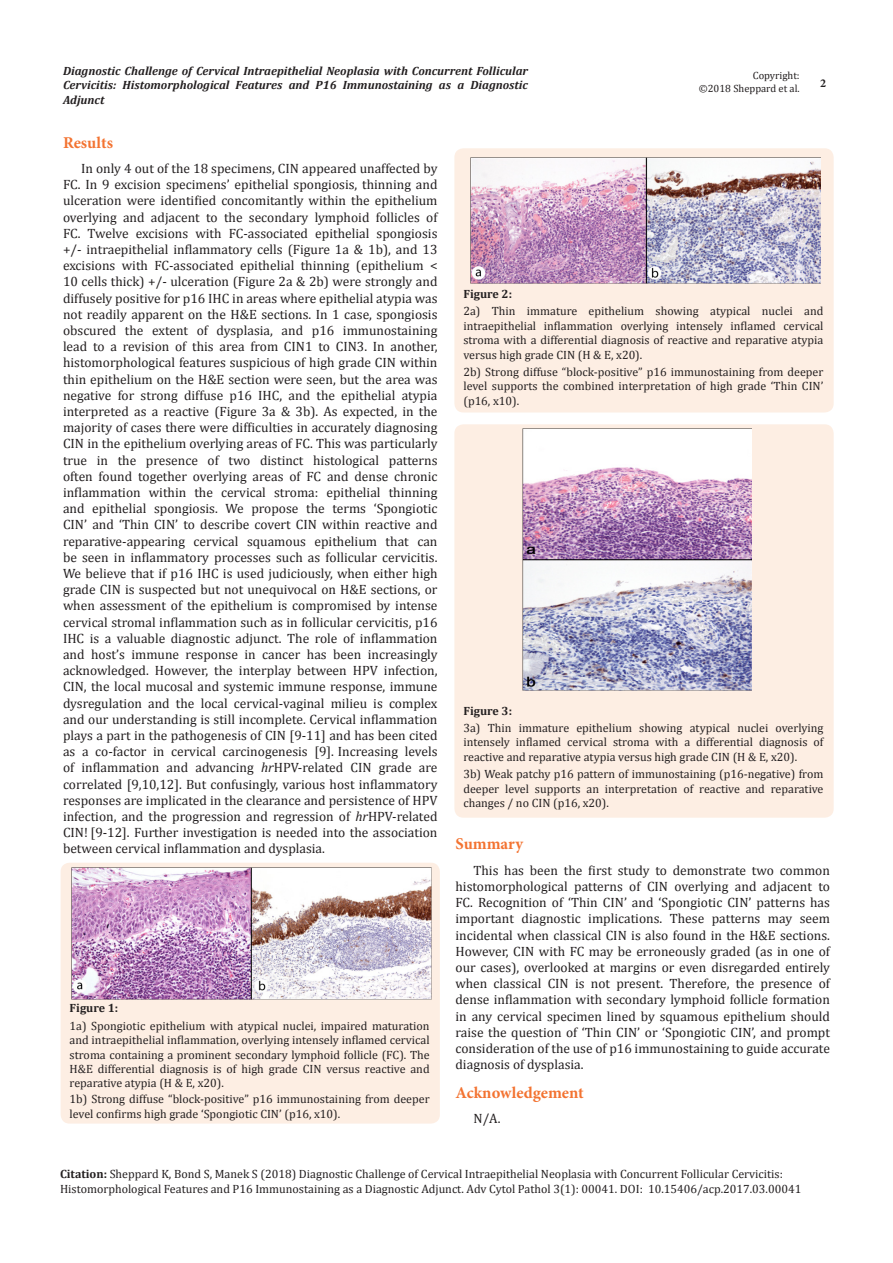
<style>
.page{position:relative;width:893px;height:1263px;background:#fff}
.page>*{position:absolute;margin:0;border:0;box-sizing:border-box;transform-origin:0 0}
.List_Paragraph{font:700 16.5px "Minion Pro";color:#f37331}
.t1{font:13.5px/16.2px "Cambria";color:#231f20;text-align:justify}
.Citation{font:12px/14.4px "Cambria";color:#231f20;text-align:justify}
.t2{font:italic 700 12px/14.4px "Cambria";color:#231f20;text-align:justify}
.t3{font:700 12px "Cambria";color:#231f20}
.t4{font:700 12px "Minion Pro";color:#231f20}
.t5{font:10.5px/12.6px "Cambria";color:#231f20;text-align:right}
.s1{font-style:italic}
.s2{font-weight:700}
</style>
<div class="page">
<div style="left:61px;top:863px;width:379px;height:260px;background:#fdeee3;border-radius:9px"></div>
<img style="left:72px;top:868px;width:359px;height:131px">
<div style="left:454px;top:148px;width:380px;height:264px;background:#fdeee3;border-radius:9px"></div>
<img style="left:470px;top:157px;width:351px;height:126px">
<div style="left:454px;top:424px;width:380px;height:394px;background:#fdeee3;border-radius:9px"></div>
<img style="left:523px;top:429px;width:229px;height:261px">
<p class="t2" style="left:63px;top:63px;width:467px">Diagnostic Challenge of Cervical Intraepithelial Neoplasia with Concurrent Follicular Cervicitis: Histomorphological Features and P16 Immunostaining as a Diagnostic Adjunct</p>
<p class="t5" style="left:699px;top:69px;width:102px">Copyright:<br>©2018 Sheppard et al.</p>
<p class="t4" style="left:820px;top:75px;width:7px">2</p>
<p class="List_Paragraph" style="left:63px;top:131px;width:51px">Results</p>
<p class="t1" style="left:63px;top:160px;width:376px;text-indent:18px">In only 4 out of the 18 specimens, CIN appeared unaffected by FC. In 9 excision specimens’ epithelial spongiosis, thinning and ulceration were identified concomitantly within the epithelium overlying and adjacent to the secondary lymphoid follicles of FC. Twelve excisions with FC-associated epithelial spongiosis +/- intraepithelial inflammatory cells (Figure 1a &amp; 1b), and 13 excisions with FC-associated epithelial thinning (epithelium &lt; 10 cells thick) +/- ulceration (Figure 2a &amp; 2b) were strongly and diffusely positive for p16 IHC in areas where epithelial atypia was not readily apparent on the H&amp;E sections. In 1 case, spongiosis obscured the extent of dysplasia, and p16 immunostaining lead to a revision of this area from CIN1 to CIN3. In another, histomorphological features suspicious of high grade CIN within thin epithelium on the H&amp;E section were seen, but the area was negative for strong diffuse p16 IHC, and the epithelial atypia interpreted as a reactive (Figure 3a &amp; 3b). As expected, in the majority of cases there were difficulties in accurately diagnosing CIN in the epithelium overlying areas of FC. This was particularly true in the presence of two distinct histological patterns often found together overlying areas of FC and dense chronic inflammation within the cervical stroma: epithelial thinning and epithelial spongiosis. We propose the terms ‘Spongiotic CIN’ and ‘Thin CIN’ to describe covert CIN within reactive and reparative-appearing cervical squamous epithelium that can be seen in inflammatory processes such as follicular cervicitis.<br>We believe that if p16 IHC is used judiciously, when either high grade CIN is suspected but not unequivocal on H&amp;E sections, or when assessment of the epithelium is compromised by intense cervical stromal inflammation such as in follicular cervicitis, p16<br>IHC is a valuable diagnostic adjunct. The role of inflammation and host’s immune response in cancer has been increasingly acknowledged. However, the interplay between HPV infection, CIN, the local mucosal and systemic immune response, immune dysregulation and the local cervical-vaginal milieu is complex and our understanding is still incomplete. Cervical inflammation plays a part in the pathogenesis of CIN [9-11] and has been cited as a co-factor in cervical carcinogenesis [9]. Increasing levels of inflammation and advancing <span class="s1">hr</span>HPV-related CIN grade are correlated [9,10,12]. But confusingly, various host inflammatory responses are implicated in the clearance and persistence of HPV infection, and the progression and regression of <span class="s1">hr</span>HPV-related CIN! [9-12]. Further investigation is needed into the association between cervical inflammation and dysplasia.</p>
<p class="t3" style="left:70px;top:1000px;width:50px">Figure 1:</p>
<p class="Citation" style="left:70px;top:1018px;width:362px">1a) Spongiotic epithelium with atypical nuclei, impaired maturation and intraepithelial inflammation, overlying intensely inflamed cervical stroma containing a prominent secondary lymphoid follicle (FC). The H&amp;E differential diagnosis is of high grade CIN versus reactive and reparative atypia (H &amp; E, x20).</p>
<p class="Citation" style="left:70px;top:1092px;width:362px">1b) Strong diffuse “block-positive” p16 immunostaining from deeper level confirms high grade ‘Spongiotic CIN’ (p16, x10).</p>
<p class="t3" style="left:463px;top:285px;width:50px">Figure 2:</p>
<p class="Citation" style="left:463px;top:304px;width:362px">2a) Thin immature epithelium showing atypical nuclei and intraepithelial inflammation overlying intensely inflamed cervical stroma with a differential diagnosis of reactive and reparative atypia versus high grade CIN (H &amp; E, x20).</p>
<p class="Citation" style="left:463px;top:365px;width:362px">2b) Strong diffuse “block-positive” p16 immunostaining from deeper level supports the combined interpretation of high grade ‘Thin CIN’ (p16, x10).</p>
<p class="t3" style="left:463px;top:702px;width:50px">Figure 3:</p>
<p class="Citation" style="left:463px;top:720px;width:362px">3a) Thin immature epithelium showing atypical nuclei overlying intensely inflamed cervical stroma with a differential diagnosis of reactive and reparative atypia versus high grade CIN (H &amp; E, x20).</p>
<p class="Citation" style="left:463px;top:767px;width:362px">3b) Weak patchy p16 pattern of immunostaining (p16-negative) from deeper level supports an interpretation of reactive and reparative changes / no CIN (p16, x20).</p>
<p class="List_Paragraph" style="left:455px;top:832px;width:69px">Summary</p>
<p class="t1" style="left:455px;top:862px;width:376px;text-indent:18px">This has been the first study to demonstrate two common histomorphological patterns of CIN overlying and adjacent to FC. Recognition of ‘Thin CIN’ and ‘Spongiotic CIN’ patterns has important diagnostic implications. These patterns may seem incidental when classical CIN is also found in the H&amp;E sections.<br>However, CIN with FC may be erroneously graded (as in one of our cases), overlooked at margins or even disregarded entirely when classical CIN is not present. Therefore, the presence of dense inflammation with secondary lymphoid follicle formation in any cervical specimen lined by squamous epithelium should raise the question of ‘Thin CIN’ or ‘Spongiotic CIN’, and prompt consideration of the use of p16 immunostaining to guide accurate diagnosis of dysplasia.</p>
<p class="List_Paragraph" style="left:455px;top:1081px;width:130px">Acknowledgement</p>
<p class="t1" style="left:473px;top:1110px;width:28px">N/A.</p>
<p class="Citation" style="left:60px;top:1167px;width:743px"><span class="s2">Citation:</span> Sheppard K, Bond S, Manek S (2018) Diagnostic Challenge of Cervical Intraepithelial Neoplasia with Concurrent Follicular Cervicitis:<br>Histomorphological Features and P16 Immunostaining as a Diagnostic Adjunct. Adv Cytol Pathol 3(1): 00041. DOI: 10.15406/acp.2017.03.00041</p>
</div>
